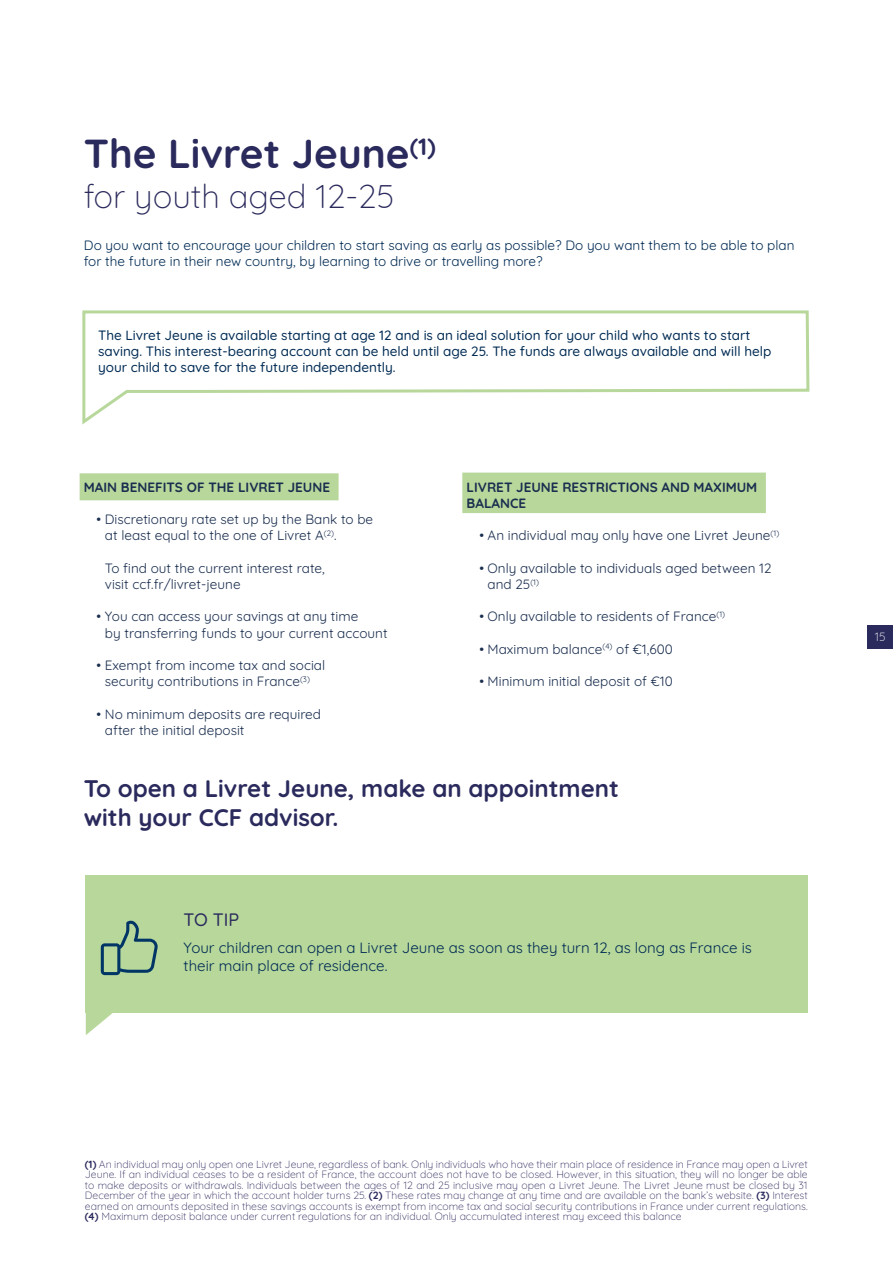
<style>
.page{position:relative;width:893px;height:1263px;background:#fff}
.page>*{position:absolute;margin:0;border:0;box-sizing:border-box;transform-origin:0 0}
.t1{font:700 40.5px "Quicksand";color:#2b2a5d}
.t2{font:300 33px "Quicksand";color:#2b2a5d}
.t3{font:700 24px/28.8px "Quicksand";color:#2b2a5d}
.t4{font:500 18px "Quicksand";color:#2b2a5d}
.t5{font:15px/18px "Quicksand";color:#002b54}
.t6{font:13.5px/16.2px "Quicksand";color:#1a2e4f}
.t7{font:500 13.5px/16.2px "Quicksand";color:#002b54}
.t8{font:13.5px/16.2px "Quicksand";color:#002b54}
.t9{font:700 13.5px/16.2px "Quicksand";color:#1a2e4f}
.t10{font:300 12px "Quicksand";color:#fff}
.t11{font:300 10.5px/10.5px "Quicksand";color:#2b2a5d;text-align:justify}
.s1{font-weight:700}
</style>
<div class="page">
<div style="left:867px;top:625px;width:26px;height:23px;background:#2b2a5d"></div>
<div style="left:80px;top:473px;width:259px;height:27px;background:#b7d79b"></div>
<div style="left:462px;top:473px;width:304px;height:40px;background:#b7d79b"></div>
<svg style="left:82px;top:310px;width:728px;height:115px"></svg>
<div style="left:86px;top:875px;width:722px;height:137px;background:#b7d79b"></div>
<svg style="left:86px;top:1012px;width:44px;height:23px"></svg>
<svg style="left:101px;top:921px;width:57px;height:54px"></svg>
<h1 class="t1" style="left:84px;top:122px;width:353px">The Livret Jeune<sup>(1)</sup></h1>
<h2 class="t2" style="left:84px;top:170px;width:312px">for youth aged 12-25</h2>
<p class="t8" style="left:84px;top:235px;width:712px">Do you want to encourage your children to start saving as early as possible? Do you want them to be able to plan for the future in their new country, by learning to drive or travelling more?</p>
<p class="t7" style="left:98px;top:325px;width:675px">The Livret Jeune is available starting at age 12 and is an ideal solution for your child who wants to start saving. This interest-bearing account can be held until age 25. The funds are always available and will help your child to save for the future independently.</p>
<p class="t9" style="left:84px;top:478px;width:248px">MAIN BENEFITS OF THE LIVRET JEUNE</p>
<p class="t6" style="left:105px;top:510px;width:270px;text-indent:-8px">• Discretionary rate set up by the Bank to be at least equal to the one of Livret A<sup>(2)</sup>.</p>
<p class="t6" style="left:105px;top:559px;width:221px">To find out the current interest rate, visit ccf.fr/livret-jeune</p>
<p class="t6" style="left:105px;top:607px;width:284px;text-indent:-8px">• You can access your savings at any time<br>by transferring funds to your current account</p>
<p class="t6" style="left:97px;top:656px;width:230px;text-align:center">• Exempt from income tax and social security contributions in France<sup>(3)</sup></p>
<p class="t6" style="left:105px;top:704px;width:218px;text-indent:-8px">• No minimum deposits are required after the initial deposit</p>
<p class="t9" style="left:467px;top:478px;width:292px">LIVRET JEUNE RESTRICTIONS AND MAXIMUM<br>BALANCE</p>
<p class="t6" style="left:479px;top:526px;width:302px">• An individual may only have one Livret Jeune<sup>(1)</sup></p>
<p class="t6" style="left:488px;top:559px;width:285px;text-indent:-8px">• Only available to individuals aged between 12 and 25<sup>(1)</sup></p>
<p class="t6" style="left:479px;top:607px;width:247px">• Only available to residents of France<sup>(1)</sup></p>
<p class="t6" style="left:479px;top:640px;width:195px">• Maximum balance<sup>(4)</sup> of €1,600</p>
<p class="t6" style="left:479px;top:672px;width:195px">• Minimum initial deposit of €10</p>
<h3 class="t3" style="left:84px;top:771px;width:537px">To open a Livret Jeune, make an appointment with your CCF advisor.</h3>
<h3 class="t4" style="left:184px;top:906px;width:57px">TO TIP</h3>
<h3 class="t5" style="left:184px;top:937px;width:570px">Your children can open a Livret Jeune as soon as they turn 12, as long as France is their main place of residence.</h3>
<p class="t10" style="left:875px;top:627px;width:12px">15</p>
<p class="t11" style="left:85px;top:1158px;width:724px"><span class="s1">(1)</span> An individual may only open one Livret Jeune, regardless of bank. Only individuals who have their main place of residence in France may open a Livret Jeune. If an individual ceases to be a resident of France, the account does not have to be closed. However, in this situation, they will no longer be able to make deposits or withdrawals. Individuals between the ages of 12 and 25 inclusive may open a Livret Jeune. The Livret Jeune must be closed by 31<br>December of the year in which the account holder turns 25. <span class="s1">(2)</span> These rates may change at any time and are available on the bank’s website. <span class="s1">(3)</span> Interest earned on amounts deposited in these savings accounts is exempt from income tax and social security contributions in France under current regulations. <span class="s1">(4)</span> Maximum deposit balance under current regulations for an individual. Only accumulated interest may exceed this balance</p>
</div>
